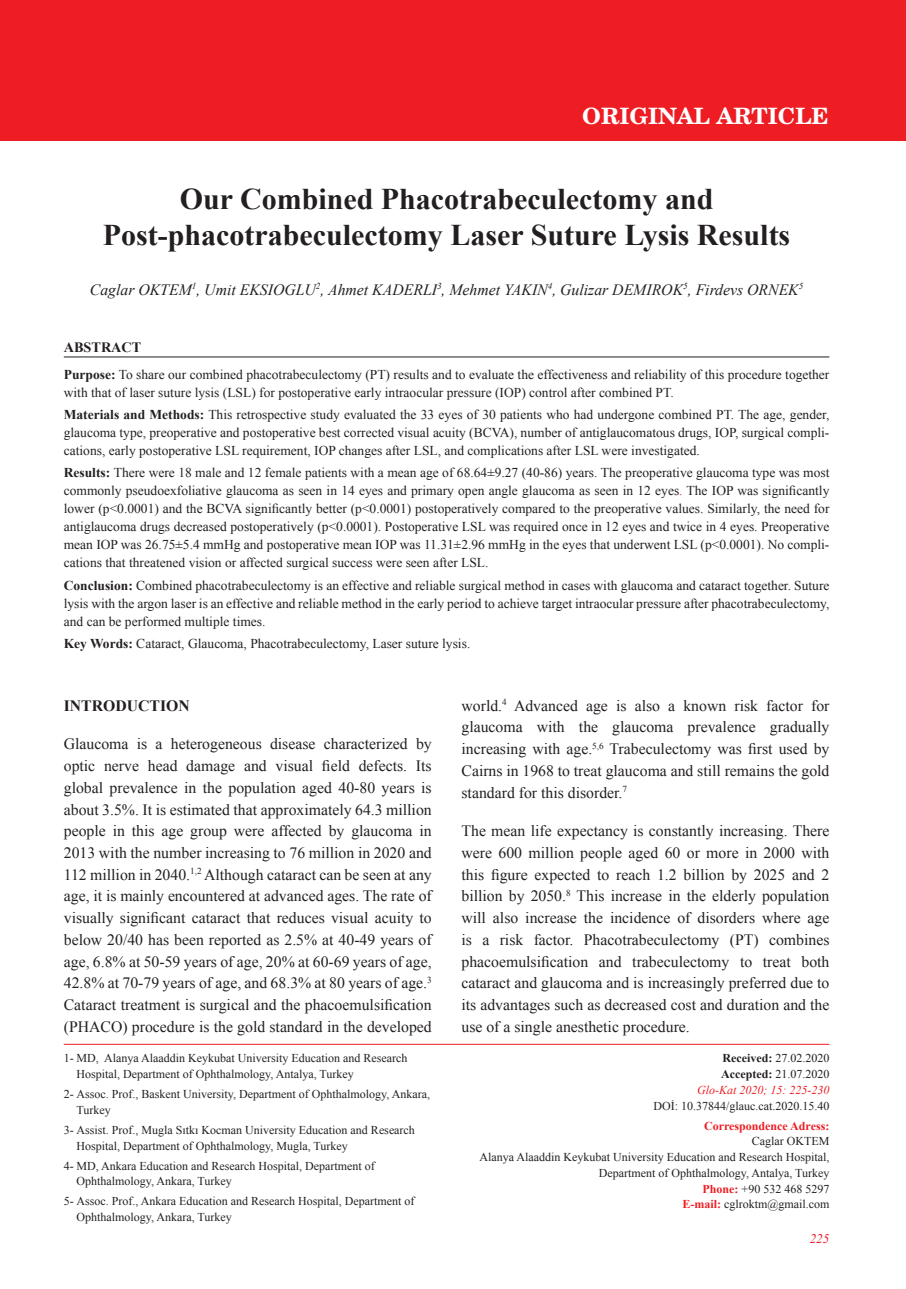
<style>
.page{position:relative;width:906px;height:1289px;background:#fff}
.page>*{position:absolute;margin:0;border:0;box-sizing:border-box;transform-origin:0 0}
.t1{font:700 30px/36px "Times New Roman";color:#231f20;text-align:center}
.t2{font:700 22.5px "Te X Gyre Schola";color:#fff}
.t3{font:15.75px/21.8px "Times New Roman";color:#231f20;text-align:justify}
.t4{font:italic 15.75px "Times New Roman";color:#231f20}
.t5{font:700 15.75px "Times New Roman";color:#231f20}
.t6{font:700 14.25px "Times New Roman";color:#231f20}
.t7{font:13.5px/18px "Times New Roman";color:#231f20;text-align:justify}
.t8{font:italic 13.2px "Times New Roman";color:#ee1d23}
.t9{font:12px/15.8px "Times New Roman";color:#231f20}
.t10{font:italic 12px/15.8px "Times New Roman";color:#ee1d23;text-align:right}
.t11{font:700 12px "Times New Roman";color:#ee1d23}
.s1{font-weight:700}
.s2{color:#ee1f23}
.s3{font-weight:700;font-style:normal;color:#231f20}
.s4{font-style:normal;color:#231f20}
.s5{font-weight:700;color:#ee1d23}
</style>
<div class="page">
<div style="left:0;top:0;width:906px;height:140px;background:#ee1d23"></div>
<hr style="left:64px;top:1043px;width:765px;height:1px;background:#ee1d23">
<hr style="left:64px;top:356px;width:765px;height:1px;background:#231f20">
<h2 class="t2" style="left:582px;top:107px;width:248px">ORIGINAL ARTICLE</h2>
<h1 class="t1" style="left:103px;top:181px;width:689px">Our Combined Phacotrabeculectomy and<br>Post-phacotrabeculectomy Laser Suture Lysis Results</h1>
<p class="t4" style="left:90px;top:280px;width:715px">Caglar OKTEM<sup>1</sup>, Umit EKSIOGLU<sup>2</sup>, Ahmet KADERLI<sup>3</sup>, Mehmet YAKIN<sup>4</sup>, Gulizar DEMIROK<sup>5</sup>, Firdevs ORNEK<sup>5</sup></p>
<p class="t6" style="left:64px;top:339px;width:79px">ABSTRACT</p>
<p class="t7" style="left:64px;top:365px;width:767px"><span class="s1">Purpose:</span> To share our combined phacotrabeculectomy (PT) results and to evaluate the effectiveness and reliability of this procedure together with that of laser suture lysis (LSL) for postoperative early intraocular pressure (IOP) control after combined PT.</p>
<p class="t7" style="left:64px;top:405px;width:767px"><span class="s1">Materials and Methods:</span> This retrospective study evaluated the 33 eyes of 30 patients who had undergone combined PT. The age, gender, glaucoma type, preoperative and postoperative best corrected visual acuity (BCVA), number of antiglaucomatous drugs, IOP, surgical compli&shy;cations, early postoperative LSL requirement, IOP changes after LSL, and complications after LSL were investigated.</p>
<p class="t7" style="left:64px;top:464px;width:767px"><span class="s1">Results:</span> There were 18 male and 12 female patients with a mean age of 68.64±9.27 (40-86) years. The preoperative glaucoma type was most commonly pseudoexfoliative glaucoma as seen in 14 eyes and primary open angle glaucoma as seen in 12 eyes<span class="s2">.</span> The IOP was significantly lower (p&lt;0.0001) and the BCVA significantly better (p&lt;0.0001) postoperatively compared to the preoperative values. Similarly, the need for antiglaucoma drugs decreased postoperatively (p&lt;0.0001). Postoperative LSL was required once in 12 eyes and twice in 4 eyes. Preoperative mean IOP was 26.75±5.4 mmHg and postoperative mean IOP was 11.31±2.96 mmHg in the eyes that underwent LSL (p&lt;0.0001). No compli&shy;cations that threatened vision or affected surgical success were seen after LSL.</p>
<p class="t7" style="left:64px;top:576px;width:767px"><span class="s1">Conclusion:</span> Combined phacotrabeculectomy is an effective and reliable surgical method in cases with glaucoma and cataract together. Suture lysis with the argon laser is an effective and reliable method in the early period to achieve target intraocular pressure after phacotrabeculectomy, and can be performed multiple times.</p>
<p class="t7" style="left:64px;top:634px;width:408px"><span class="s1">Key Words:</span> Cataract, Glaucoma, Phacotrabeculectomy, Laser suture lysis.</p>
<p class="t5" style="left:64px;top:696px;width:127px">INTRODUCTION</p>
<p class="t3" style="left:64px;top:733px;width:369px">Glaucoma is a heterogeneous disease characterized by optic nerve head damage and visual field defects. Its global prevalence in the population aged 40-80 years is about 3.5%. It is estimated that approximately 64.3 million people in this age group were affected by glaucoma in 2013 with the number increasing to 76 million in 2020 and 112 million in 2040.<sup>1,2</sup> Although cataract can be seen at any age, it is mainly encountered at advanced ages. The rate of visually significant cataract that reduces visual acuity to below 20/40 has been reported as 2.5% at 40-49 years of age, 6.8% at 50-59 years of age, 20% at 60-69 years of age, 42.8% at 70-79 years of age, and 68.3% at 80 years of age.<sup>3<br></sup>Cataract treatment is surgical and the phacoemulsification (PHACO) procedure is the gold standard in the developed</p>
<p class="t9" style="left:77px;top:1050px;width:332px;text-indent:-13px">1- MD, Alanya Alaaddin Keykubat University Education and Research<br>Hospital, Department of Ophthalmology, Antalya, Turkey</p>
<p class="t9" style="left:77px;top:1086px;width:355px;text-indent:-13px">2- Assoc. Prof., Baskent University, Department of Ophthalmology, Ankara,<br>Turkey</p>
<p class="t9" style="left:77px;top:1121px;width:340px;text-indent:-13px">3- Assist. Prof., Mugla Sıtkı Kocman University Education and Research<br>Hospital, Department of Ophthalmology, Mugla, Turkey</p>
<p class="t9" style="left:77px;top:1157px;width:300px;text-indent:-13px">4- MD, Ankara Education and Research Hospital, Department of<br>Ophthalmology, Ankara, Turkey</p>
<p class="t9" style="left:77px;top:1193px;width:339px;text-indent:-13px">5- Assoc. Prof., Ankara Education and Research Hospital, Department of<br>Ophthalmology, Ankara, Turkey</p>
<p class="t3" style="left:461px;top:694px;width:369px">world.<sup>4</sup> Advanced age is also a known risk factor for glaucoma with the glaucoma prevalence gradually increasing with age.<sup>5,6</sup> Trabeculectomy was first used by Cairns in 1968 to treat glaucoma and still remains the gold standard for this disorder.<sup>7</sup></p>
<p class="t3" style="left:461px;top:820px;width:369px">The mean life expectancy is constantly increasing. There were 600 million people aged 60 or more in 2000 with this figure expected to reach 1.2 billion by 2025 and 2 billion by 2050.<sup>8</sup> This increase in the elderly population will also increase the incidence of disorders where age is a risk factor. Phacotrabeculectomy (PT) combines phacoemulsification and trabeculectomy to treat both cataract and glaucoma and is increasingly preferred due to its advantages such as decreased cost and duration and the use of a single anesthetic procedure.</p>
<p class="t10" style="left:697px;top:1050px;width:134px"><span class="s3">Received:</span> <span class="s4">27.02.2020<br></span><span class="s3">Accepted:</span> <span class="s4">21.07.2020<br></span>Glo-Kat 2020; 15: 225-230</p>
<p class="t9" style="left:653px;top:1097px;width:177px">DOİ: 10.37844/glauc.cat.2020.15.40</p>
<p class="t11" style="left:704px;top:1118px;width:127px">Correspondence Adress:</p>
<p class="t9" style="left:479px;top:1133px;width:351px;text-align:right">Caglar OKTEM<br>Alanya Alaaddin Keykubat University Education and Research Hospital, Department of Ophthalmology, Antalya, Turkey<br><span class="s5">Phone:</span> +90 532 468 5297<br><span class="s5">E-mail:</span> cglroktm@gmail.com</p>
<p class="t8" style="left:809px;top:1230px;width:21px">225</p>
</div>
